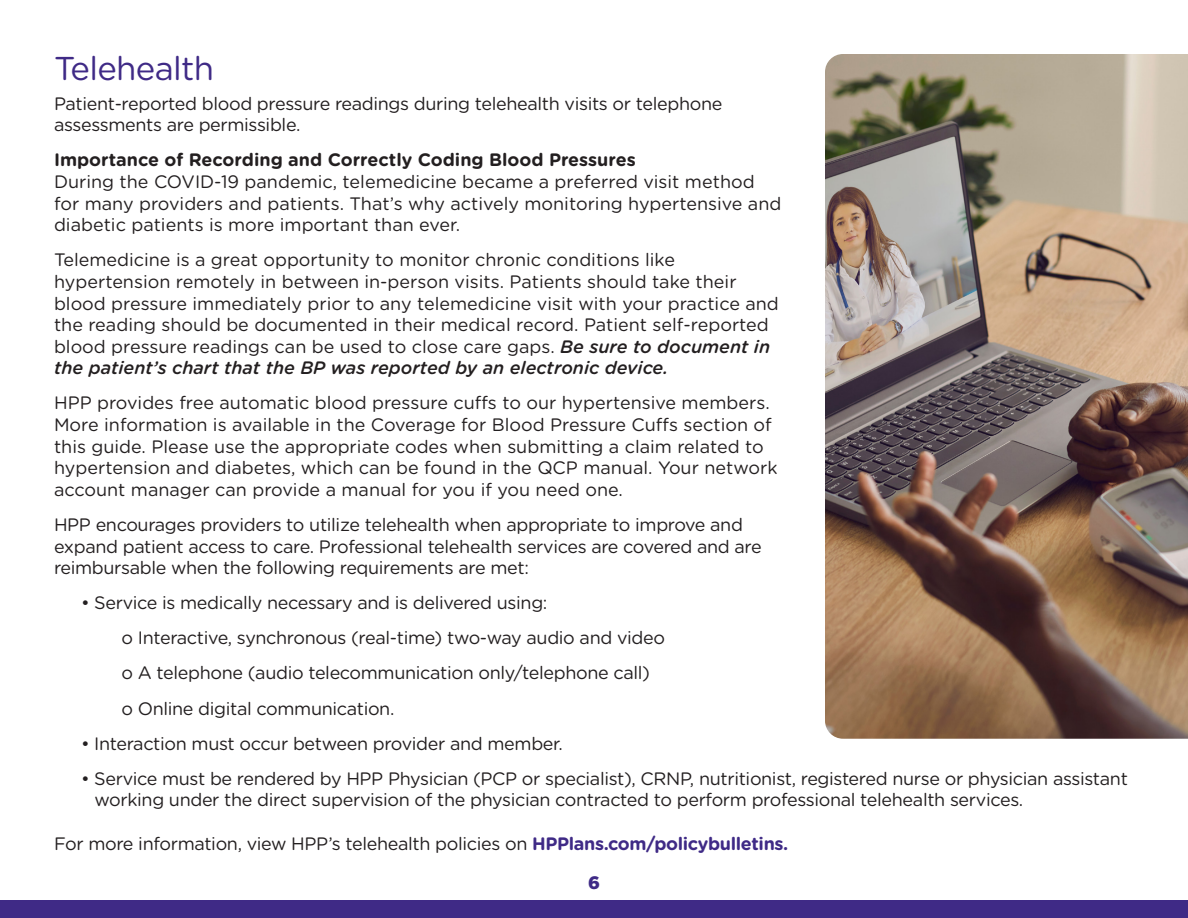
<style>
.page{position:relative;width:1188px;height:918px;background:#fff}
.page>*{position:absolute;margin:0;border:0;box-sizing:border-box;transform-origin:0 0}
.t1{font:33px "Gotham Rounded";letter-spacing:-.02em;color:#3f2a86}
.t2{font:18px/21.6px "Gotham Rounded";color:#231f20}
.t3{font:18px/21.6px "Gotham Rounded";letter-spacing:-.02em;color:#231f20}
.t4{font:900 18px "Gotham";color:#3f2a86}
.s1{font-weight:700}
.s2{font-weight:500;font-style:italic}
.s3{font-weight:700;color:#3f2a86}
</style>
<div class="page">
<div style="left:0;top:900px;width:1188px;height:18px;background:#3f2a86"></div>
<img style="left:825px;top:54px;width:363px;height:685px">
<p class="t1" style="left:54px;top:46px;width:162px">Telehealth</p>
<p class="t3" style="left:54px;top:93px;width:670px;line-height:21px">Patient-reported blood pressure readings during telehealth visits or telephone assessments are permissible.</p>
<p class="t2" style="left:54px;top:149px;width:729px"><span class="s1">Importance of Recording and Correctly Coding Blood Pressures<br></span>During the COVID-19 pandemic, telemedicine became a preferred visit method for many providers and patients. That’s why actively monitoring hypertensive and diabetic patients is more important than ever.</p>
<p class="t2" style="left:54px;top:248px;width:726px">Telemedicine is a great opportunity to monitor chronic conditions like hypertension remotely in between in-person visits. Patients should take their blood pressure immediately prior to any telemedicine visit with your practice and the reading should be documented in their medical record. Patient self-reported blood pressure readings can be used to close care gaps. <span class="s2">Be sure to document in the patient’s chart that the BP was reported by an electronic device.</span></p>
<p class="t2" style="left:54px;top:392px;width:725px">HPP provides free automatic blood pressure cuffs to our hypertensive members.<br>More information is available in the Coverage for Blood Pressure Cuffs section of this guide. Please use the appropriate codes when submitting a claim related to hypertension and diabetes, which can be found in the QCP manual. Your network account manager can provide a manual for you if you need one.</p>
<p class="t3" style="left:54px;top:513px;width:709px">HPP encourages providers to utilize telehealth when appropriate to improve and expand patient access to care. Professional telehealth services are covered and are reimbursable when the following requirements are met:</p>
<p class="t3" style="left:81px;top:591px;width:468px">• Service is medically necessary and is delivered using:</p>
<p class="t3" style="left:122px;top:626px;width:545px">o Interactive, synchronous (real-time) two-way audio and video</p>
<p class="t3" style="left:122px;top:662px;width:530px">o A telephone (audio telecommunication only/telephone call)</p>
<p class="t3" style="left:122px;top:697px;width:274px">o Online digital communication.</p>
<p class="t3" style="left:81px;top:732px;width:483px">• Interaction must occur between provider and member.</p>
<p class="t3" style="left:94px;top:767px;width:1035px;text-indent:-14px">• Service must be rendered by HPP Physician (PCP or specialist), CRNP, nutritionist, registered nurse or physician assistant working under the direct supervision of the physician contracted to perform professional telehealth services.</p>
<p class="t3" style="left:54px;top:832px;width:736px">For more information, view HPP’s telehealth policies on <span class="s3">HPPlans.com/policybulletins.</span></p>
<p class="t4" style="left:588px;top:870px;width:13px">6</p>
</div>
